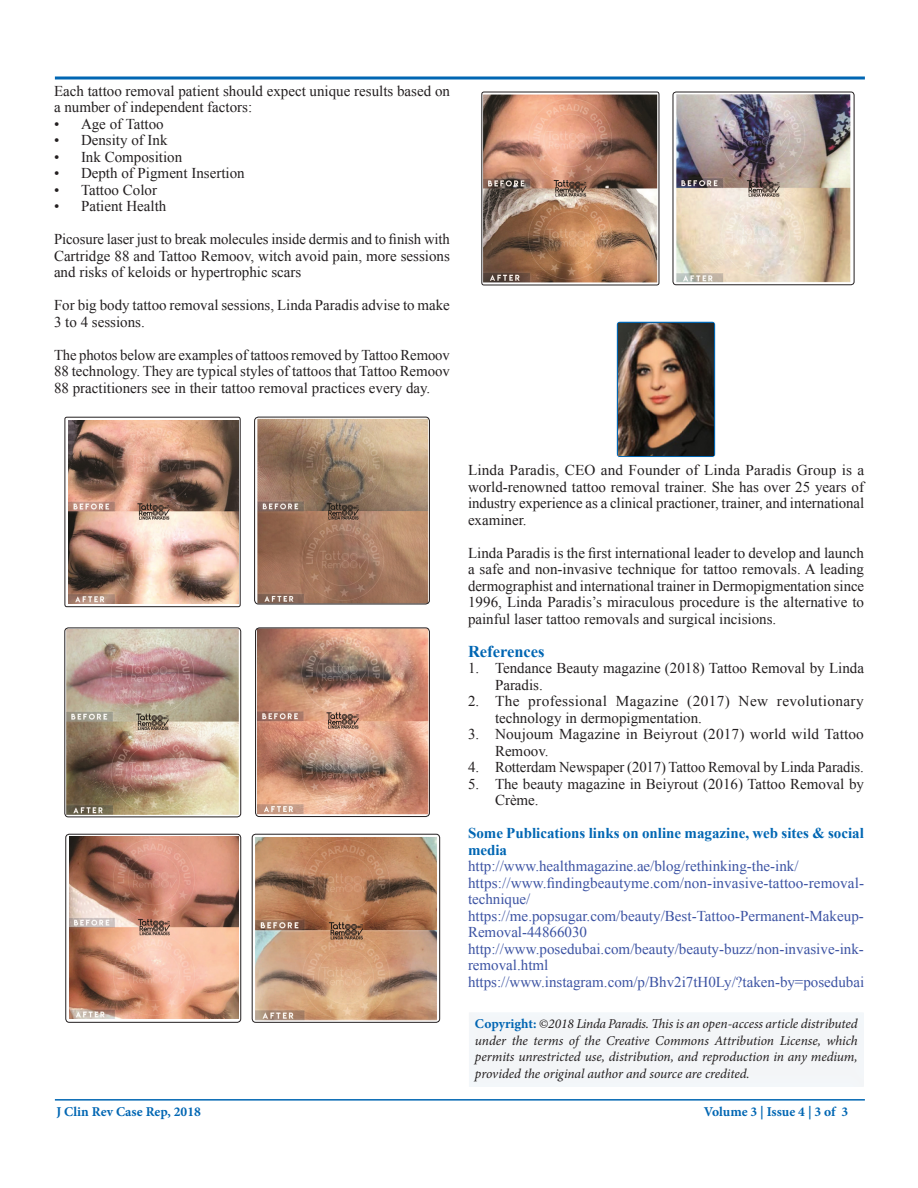
<style>
.page{position:relative;width:918px;height:1188px;background:#fff}
.page>*{position:absolute;margin:0;border:0;box-sizing:border-box;transform-origin:0 0}
.t1{font:700 16.5px "Times New Roman";color:#0166b3}
.t2{font:15px/16.5px "Times New Roman";color:#231f20}
.t3{font:15px/16.5px "Times New Roman";color:#3c53a3}
.t4{font:15px/16.5px "Times New Roman";letter-spacing:.025em;color:#231f20}
.t5{font:700 15px/16.5px "Times New Roman";color:#0166b3}
.t6{font:italic 13.5px/16.5px "Minion Pro";letter-spacing:-.01em;color:#231f20;text-align:justify}
.t7{font:700 13.5px "Minion Pro";color:#0166b3}
.s1{font-weight:700;font-style:normal;color:#0166b3}
</style>
<div class="page">
<svg style="left:54px;top:76px;width:811px;height:4px;background:#408cc5"></svg>
<hr style="left:55px;top:1099px;width:810px;height:2px;background:#0166b3">
<img style="left:69px;top:421px;width:169px;height:183px">
<div style="left:65px;top:417px;width:175px;height:190px;border:1px solid #231f20;border-radius:2px"></div>
<img style="left:484px;top:94px;width:173px;height:189px">
<div style="left:482px;top:92px;width:177px;height:193px;border:1px solid #231f20;border-radius:2px"></div>
<img style="left:257px;top:417px;width:172px;height:187px">
<div style="left:254px;top:417px;width:176px;height:187px;border:1px solid #231f20;border-radius:4px"></div>
<img style="left:65px;top:628px;width:176px;height:189px">
<div style="left:65px;top:628px;width:176px;height:189px;border:1px solid #231f20;border-radius:4px"></div>
<img style="left:256px;top:628px;width:173px;height:189px">
<div style="left:255px;top:628px;width:175px;height:189px;border:1px solid #231f20;border-radius:4px"></div>
<img style="left:252px;top:837px;width:185px;height:185px">
<div style="left:252px;top:834px;width:188px;height:189px;border:1px solid #231f20;border-radius:4px"></div>
<img style="left:676px;top:94px;width:175px;height:189px">
<div style="left:673px;top:92px;width:181px;height:193px;border:1px solid #231f20;border-radius:3px"></div>
<img style="left:69px;top:837px;width:169px;height:182px">
<div style="left:66px;top:834px;width:175px;height:189px;border:1px solid #231f20;border-radius:4px"></div>
<div style="left:465px;top:1007px;width:401px;height:82px;background:#f3f5f7"></div>
<img style="left:619px;top:323px;width:95px;height:132px">
<div style="left:616px;top:321px;width:100px;height:137px;border:1px solid #fff;border-radius:4px"></div>
<p class="t2" style="left:54px;top:82px;width:398px">Each tattoo removal patient should expect unique results based on a number of independent factors:</p>
<p class="t2" style="left:54px;top:115px;width:111px">• Age of Tattoo</p>
<p class="t2" style="left:54px;top:132px;width:115px">• Density of Ink</p>
<p class="t2" style="left:54px;top:148px;width:130px">• Ink Composition</p>
<p class="t2" style="left:54px;top:165px;width:192px">• Depth of Pigment Insertion</p>
<p class="t2" style="left:54px;top:181px;width:105px">• Tattoo Color</p>
<p class="t2" style="left:54px;top:198px;width:114px">• Patient Health</p>
<p class="t2" style="left:54px;top:231px;width:397px;text-align:justify">Picosure laser just to break molecules inside dermis and to finish with Cartridge 88 and Tattoo Remoov, witch avoid pain, more sessions and risks of keloids or hypertrophic scars</p>
<p class="t2" style="left:54px;top:297px;width:397px">For big body tattoo removal sessions, Linda Paradis advise to make<br>3 to 4 sessions.</p>
<p class="t2" style="left:54px;top:346px;width:397px;text-align:justify">The photos below are examples of tattoos removed by Tattoo Remoov 88 technology. They are typical styles of tattoos that Tattoo Remoov 88 practitioners see in their tattoo removal practices every day.</p>
<p class="t2" style="left:468px;top:462px;width:398px;text-align:justify">Linda Paradis, CEO and Founder of Linda Paradis Group is a world-renowned tattoo removal trainer. She has over 25 years of industry experience as a clinical practioner, trainer, and international examiner.</p>
<p class="t2" style="left:468px;top:544px;width:398px;text-align:justify">Linda Paradis is the first international leader to develop and launch a safe and non-invasive technique for tattoo removals. A leading dermographist and international trainer in Dermopigmentation since 1996, Linda Paradis’s miraculous procedure is the alternative to painful laser tattoo removals and surgical incisions.</p>
<p class="t1" style="left:468px;top:640px;width:78px">References</p>
<p class="t2" style="left:495px;top:660px;width:371px;text-indent:-27px">1. Tendance Beauty magazine (2018) Tattoo Removal by Linda<br>Paradis.</p>
<p class="t4" style="left:495px;top:693px;width:370px;text-indent:-27px">2. The professional Magazine (2017) New revolutionary technology in dermopigmentation.</p>
<p class="t2" style="left:495px;top:726px;width:370px;text-indent:-27px">3. Noujoum Magazine in Beiyrout (2017) world wild Tattoo<br>Remoov.</p>
<p class="t2" style="left:468px;top:759px;width:397px">4. Rotterdam Newspaper (2017) Tattoo Removal by Linda Paradis.</p>
<p class="t2" style="left:495px;top:775px;width:371px;text-indent:-27px">5. The beauty magazine in Beiyrout (2016) Tattoo Removal by<br>Crème.</p>
<p class="t5" style="left:468px;top:825px;width:397px">Some Publications links on online magazine, web sites &amp; social media</p>
<p class="t3" style="left:468px;top:858px;width:332px">http://www.healthmagazine.ae/blog/rethinking-the-ink/</p>
<p class="t3" style="left:468px;top:874px;width:398px">https://www.findingbeautyme.com/non-invasive-tattoo-removal&shy;technique/</p>
<p class="t3" style="left:468px;top:907px;width:397px">https://me.popsugar.com/beauty/Best-Tattoo-Permanent-Makeup-<br>Removal-44866030</p>
<p class="t3" style="left:468px;top:940px;width:398px">http://www.posedubai.com/beauty/beauty-buzz/non-invasive-ink&shy;removal.html</p>
<p class="t3" style="left:468px;top:973px;width:398px">https://www.instagram.com/p/Bhv2i7tH0Ly/?taken-by=posedubai</p>
<p class="t6" style="left:475px;top:1015px;width:384px"><span class="s1">Copyright:</span> ©2018 Linda Paradis. This is an open-access article distributed under the terms of the Creative Commons Attribution License, which permits unrestricted use, distribution, and reproduction in any medium, provided the original author and source are credited.</p>
<p class="t7" style="left:56px;top:1102px;width:146px">J Clin Rev Case Rep, 2018</p>
<p class="t7" style="left:704px;top:1102px;width:146px">Volume 3 | Issue 4 | 3 of 3</p>
</div>
